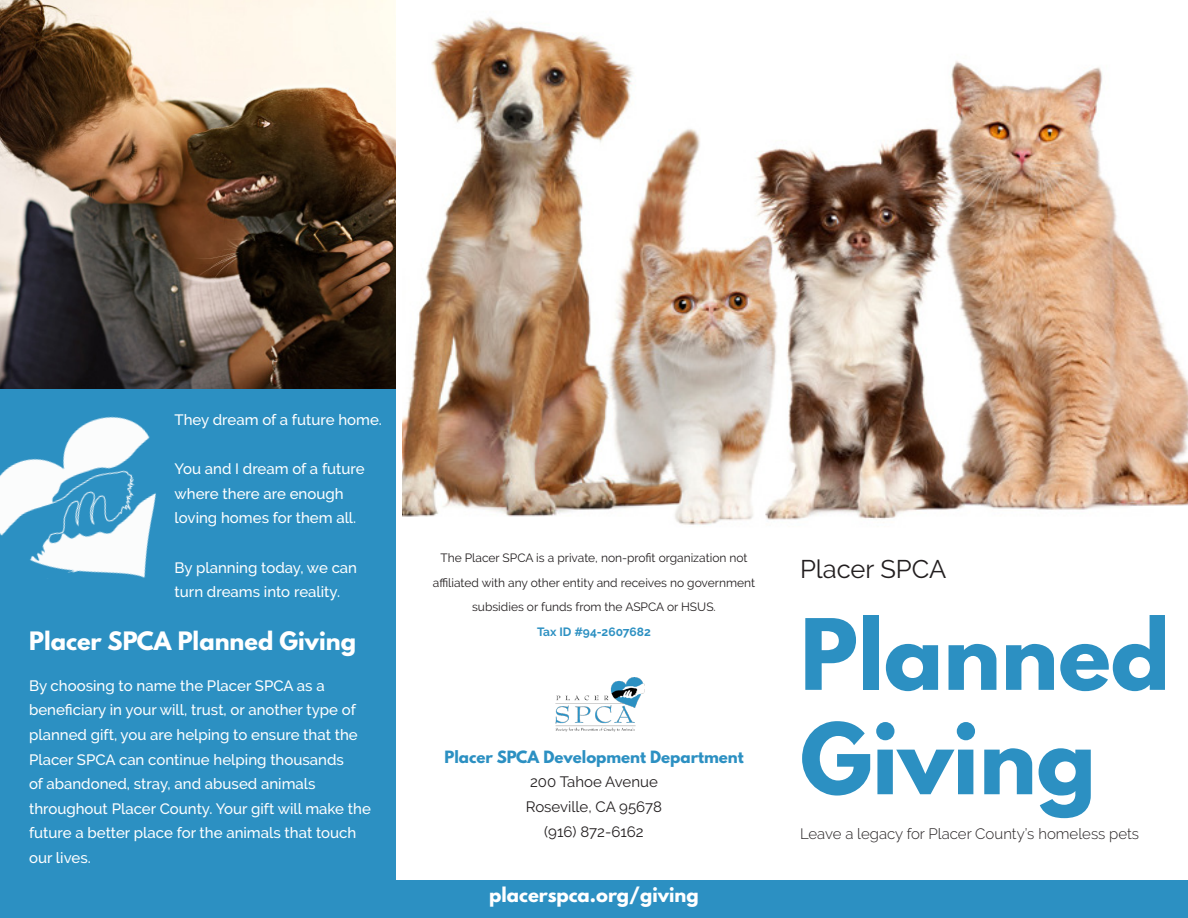
<style>
.page{position:relative;width:1188px;height:918px;background:#fff}
.page>*{position:absolute;margin:0;border:0;box-sizing:border-box;transform-origin:0 0}
.t1{font:700 87px/104.4px "League Spartan";color:#2c90c2}
.t2{font:25.5px "Raleway";color:#231f20}
.t3{font:700 22.5px "League Spartan";color:#fff}
.t4{font:700 18px "League Spartan";color:#fff}
.t5{font:500 15px/24.6px "Raleway";color:#fff}
.t6{font:15px "Raleway";color:#231f20}
.t7{font:300 15px "Raleway";color:#231f20}
.t8{font:700 15px "League Spartan";color:#2c90c2}
.t9{font:12px/24.6px "Raleway";color:#231f20;text-align:center}
.t10{font:700 12px "Raleway";color:#2c90c2}
</style>
<div class="page">
<div style="left:0;top:389px;width:396px;height:491px;background:#2c90c2"></div>
<div style="left:0;top:880px;width:1188px;height:38px;background:#2c90c2"></div>
<img style="left:402px;top:17px;width:786px;height:508px">
<img style="left:555px;top:677px;width:90px;height:54px">
<img style="left:0;top:0;width:396px;height:389px">
<img style="left:0;top:416px;width:156px;height:162px">
<p class="t5" style="left:175px;top:407px;width:209px">They dream of a future home.</p>
<p class="t5" style="left:175px;top:457px;width:192px">You and I dream of a future where there are enough loving homes for them all.</p>
<p class="t5" style="left:175px;top:555px;width:184px">By planning today, we can turn dreams into reality.</p>
<p class="t3" style="left:29px;top:623px;width:328px">Placer SPCA Planned Giving</p>
<p class="t5" style="left:29px;top:673px;width:343px">By choosing to name the Placer SPCA as a beneficiary in your will, trust, or another type of planned gift, you are helping to ensure that the Placer SPCA can continue helping thousands<br>of abandoned, stray, and abused animals throughout Placer County. Your gift will make the future a better place for the animals that touch our lives.</p>
<p class="t9" style="left:433px;top:546px;width:324px">The Placer SPCA is a private, non-profit organization not affiliated with any other entity and receives no government subsidies or funds from the ASPCA or HSUS.</p>
<p class="t10" style="left:537px;top:625px;width:115px">Tax ID #94-2607682</p>
<p class="t8" style="left:444px;top:745px;width:301px">Placer SPCA Development Department</p>
<p class="t6" style="left:530px;top:774px;width:129px">200 Tahoe Avenue</p>
<p class="t6" style="left:526px;top:798px;width:138px">Roseville, CA 95678</p>
<p class="t6" style="left:544px;top:823px;width:101px">(916) 872-6162</p>
<p class="t4" style="left:489px;top:881px;width:211px">placerspca.org/giving</p>
<p class="t2" style="left:800px;top:555px;width:148px">Placer SPCA</p>
<p class="t1" style="left:800px;top:601px;width:372px">Planned<br>Giving</p>
<p class="t7" style="left:800px;top:825px;width:341px">Leave a legacy for Placer County’s homeless pets</p>
</div>
